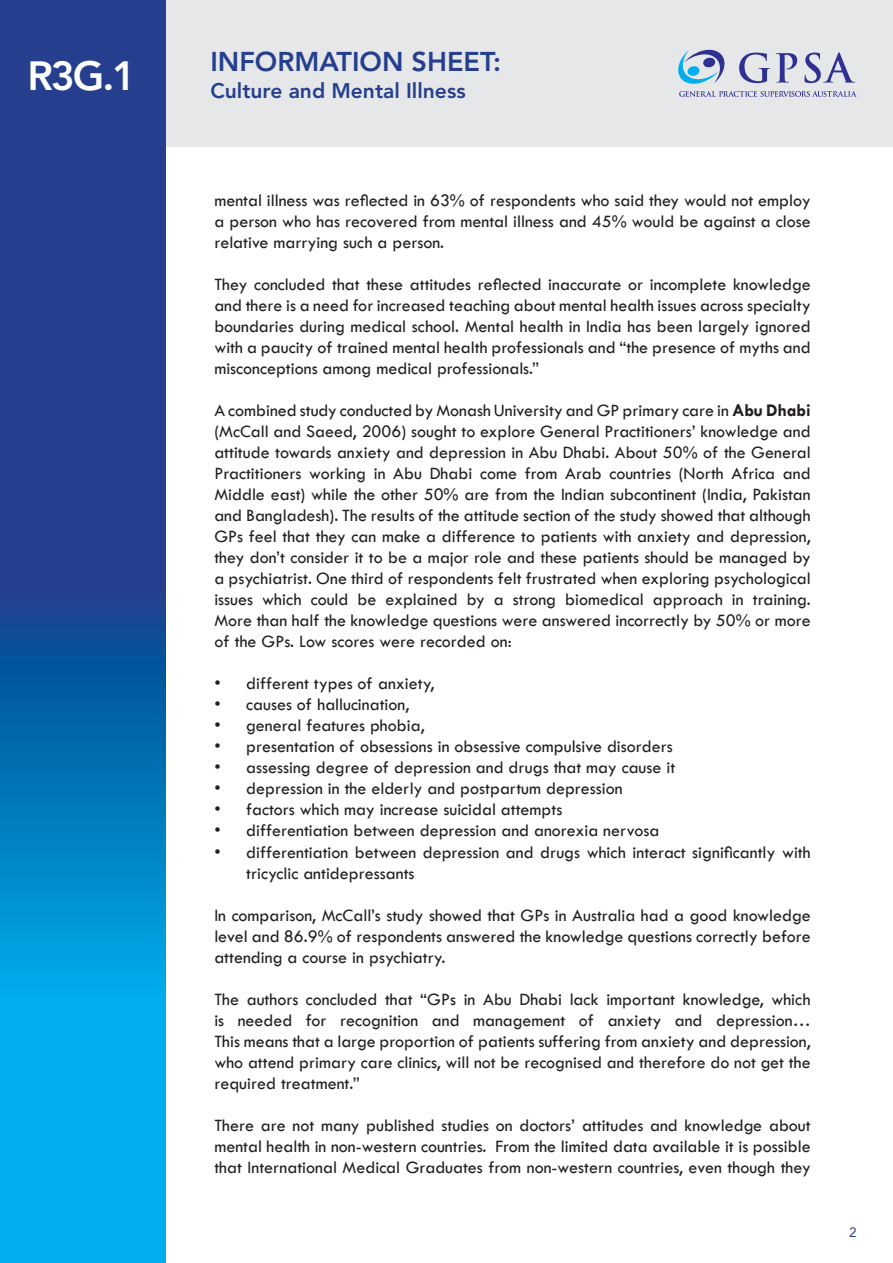
<style>
.page{position:relative;width:893px;height:1263px;background:#fff}
.page>*{position:absolute;margin:0;border:0;box-sizing:border-box;transform-origin:0 0}
.t1{font:500 45px "Tw Cen";color:#fff}
.t2{font:800 40.5px "Avenir";color:#fff}
.t3{font:800 27px "Avenir";color:#253f8e}
.t4{font:800 21px "Avenir";color:#253f8e}
.t5{font:500 18px/21px "Tw Cen";color:#231f20;text-align:justify}
.t6{font:13.5px "Avenir";color:#253f8e}
.s1{font-weight:700}
</style>
<div class="page">
<div style="left:152px;top:0;width:741px;height:147px;background:#e6e7e9"></div>
<svg style="left:0;top:0;width:166px;height:1263px;background:#1268b0"></svg>
<svg style="left:678px;top:50px;width:47px;height:34px"></svg>
<svg style="left:679px;top:91px;width:178px;height:6px"></svg>
<svg style="left:739px;top:53px;width:31px;height:30px"></svg>
<svg style="left:776px;top:53px;width:21px;height:30px"></svg>
<svg style="left:804px;top:52px;width:51px;height:31px"></svg>
<h2 class="t2" style="left:27px;top:52px;width:110px">R3G.1</h2>
<h1 class="t1" style="left:36px;top:67px;width:107px">R3G.1</h1>
<h3 class="t3" style="left:210px;top:46px;width:292px">INFORMATION SHEET:</h3>
<p class="t4" style="left:210px;top:78px;width:257px">Culture and Mental Illness</p>
<p class="t5" style="left:214px;top:190px;width:598px">mental illness was reflected in 63% of respondents who said they would not employ a person who has recovered from mental illness and 45% would be against a close relative marrying such a person.</p>
<p class="t5" style="left:214px;top:274px;width:598px">they concluded that these attitudes reflected inaccurate or incomplete knowledge and there is a need for increased teaching about mental health issues across specialty boundaries during medical school. Mental health in India has been largely ignored with a paucity of trained mental health professionals and “the presence of myths and misconceptions among medical professionals.”</p>
<p class="t5" style="left:214px;top:400px;width:598px">A combined study conducted by Monash University and GP primary care in <span class="s1">Abu Dhabi </span>(McCall and Saeed, 2006) sought to explore General Practitioners’ knowledge and attitude towards anxiety and depression in Abu Dhabi. About 50% of the General Practitioners working in Abu Dhabi come from Arab countries (North Africa and Middle east) while the other 50% are from the indian subcontinent (india, Pakistan and Bangladesh). The results of the attitude section of the study showed that although GPs feel that they can make a difference to patients with anxiety and depression, they don’t consider it to be a major role and these patients should be managed by a psychiatrist. One third of respondents felt frustrated when exploring psychological issues which could be explained by a strong biomedical approach in training.<br>More than half the knowledge questions were answered incorrectly by 50% or more of the GPs. Low scores were recorded on:</p>
<p class="t5" style="left:214px;top:673px;width:222px">• different types of anxiety,</p>
<p class="t5" style="left:214px;top:694px;width:197px">• causes of hallucination,</p>
<p class="t5" style="left:214px;top:715px;width:212px">• general features phobia,</p>
<p class="t5" style="left:214px;top:736px;width:460px">• presentation of obsessions in obsessive compulsive disorders</p>
<p class="t5" style="left:214px;top:757px;width:462px">• assessing degree of depression and drugs that may cause it</p>
<p class="t5" style="left:214px;top:778px;width:410px">• depression in the elderly and postpartum depression</p>
<p class="t5" style="left:214px;top:799px;width:350px">• factors which may increase suicidal attempts</p>
<p class="t5" style="left:214px;top:820px;width:446px">• differentiation between depression and anorexia nervosa</p>
<p class="t5" style="left:246px;top:841px;width:566px;text-indent:-32px">• differentiation between depression and drugs which interact significantly with tricyclic antidepressants</p>
<p class="t5" style="left:214px;top:904px;width:598px">In comparison, McCall’s study showed that GPs in Australia had a good knowledge level and 86.9% of respondents answered the knowledge questions correctly before attending a course in psychiatry.</p>
<p class="t5" style="left:214px;top:988px;width:598px">The authors concluded that “GPs in Abu Dhabi lack important knowledge, which is needed for recognition and management of anxiety and depression… This means that a large proportion of patients suffering from anxiety and depression, who attend primary care clinics, will not be recognised and therefore do not get the required treatment.”</p>
<p class="t5" style="left:214px;top:1114px;width:598px">There are not many published studies on doctors’ attitudes and knowledge about mental health in non-western countries. From the limited data available it is possible that International Medical Graduates from non-western countries, even though they</p>
<p class="t6" style="left:849px;top:1224px;width:9px">2</p>
</div>
